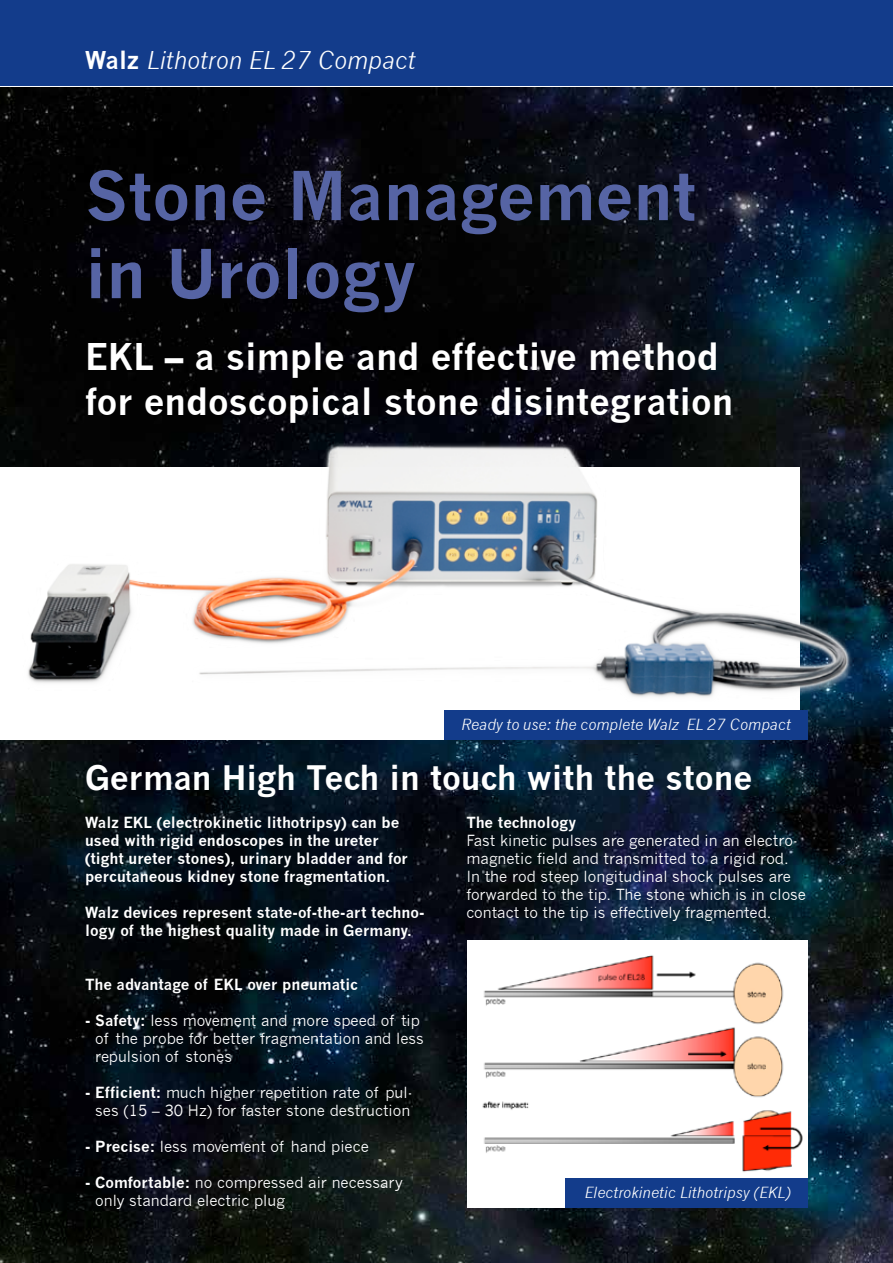
<style>
.page{position:relative;width:893px;height:1263px;background:#fff}
.page>*{position:absolute;margin:0;border:0;box-sizing:border-box;transform-origin:0 0}
.t1{font:700 66px/78px "News Gothic";color:#5664a4}
.t2{font:700 36px/45px "News Gothic";color:#fff}
.t3{font:700 33px "News Gothic";color:#fff}
.t4{font:italic 24px "News Gothic";color:#fff}
.t5{font:15px/18px "News Gothic";color:#fff}
.t6{font:700 15px/18px "News Gothic";color:#fff}
.t7{font:italic 15px "News Gothic";color:#fff}
.s1{font-weight:700;font-style:normal}
.s2{font-weight:700}
</style>
<div class="page">
<img style="left:0;top:87px;width:893px;height:1176px">
<div style="left:0;top:0;width:893px;height:85px;background:#133c8b"></div>
<div style="left:0;top:468px;width:799px;height:272px;background:#fff"></div>
<img style="left:21px;top:434px;width:838px;height:268px">
<div style="left:444px;top:710px;width:364px;height:30px;background:#133c8b"></div>
<div style="left:468px;top:940px;width:340px;height:268px;background:#fff"></div>
<img style="left:482px;top:955px;width:321px;height:226px">
<div style="left:566px;top:1178px;width:242px;height:30px;background:#133c8b"></div>
<h3 class="t4" style="left:85px;top:46px;width:332px"><span class="s1">Walz</span> Lithotron EL 27 Compact</h3>
<h1 class="t1" style="left:85px;top:156px;width:613px">Stone Management in Urology</h1>
<h2 class="t2" style="left:85px;top:333px;width:650px">EKL – a simple and effective method for endoscopical stone disintegration</h2>
<p class="t7" style="left:461px;top:715px;width:331px">Ready to use: the complete Walz EL 27 Compact</p>
<h3 class="t3" style="left:85px;top:758px;width:669px">German High Tech in touch with the stone</h3>
<p class="t6" style="left:85px;top:813px;width:324px">Walz EKL (electrokinetic lithotripsy) can be used with rigid endoscopes in the ureter (tight ureter stones), urinary bladder and for percutaneous kidney stone fragmentation.</p>
<p class="t6" style="left:85px;top:903px;width:341px">Walz devices represent state-of-the-art techno&shy;logy of the highest quality made in Germany.</p>
<p class="t6" style="left:85px;top:975px;width:275px">The advantage of EKL over pneumatic</p>
<p class="t5" style="left:95px;top:1012px;width:330px;text-indent:-10px"><span class="s2">- Safety:</span> less movement and more speed of tip of the probe for better fragmentation and less repulsion of stones</p>
<p class="t5" style="left:85px;top:1084px;width:329px;text-align:center"><span class="s2">- Efficient:</span> much higher repetition rate of pul&shy;ses (15 – 30 Hz) for faster stone destruction</p>
<p class="t5" style="left:85px;top:1138px;width:285px"><span class="s2">- Precise:</span> less movement of hand piece</p>
<p class="t5" style="left:95px;top:1174px;width:309px;text-indent:-10px"><span class="s2">- Comfortable:</span> no compressed air necessary only standard electric plug</p>
<p class="t6" style="left:466px;top:813px;width:112px">The technology</p>
<p class="t5" style="left:466px;top:832px;width:341px">Fast kinetic pulses are generated in an electro&shy;magnetic field and transmitted to a rigid rod.<br>In the rod steep longitudinal shock pulses are forwarded to the tip. The stone which is in close contact to the tip is effectively fragmented.</p>
<p class="t7" style="left:585px;top:1183px;width:208px">Electrokinetic Lithotripsy (EKL)</p>
</div>
